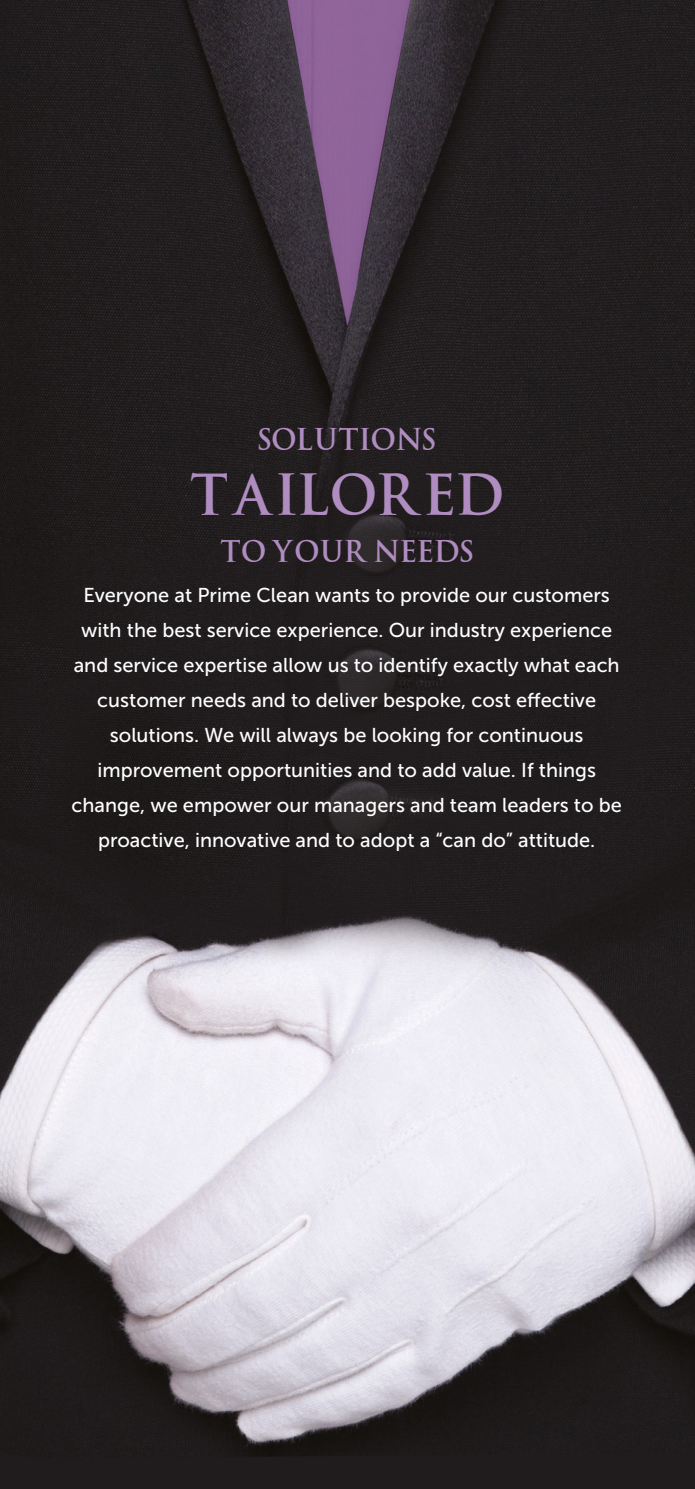
<style>
.page{position:relative;width:695px;height:1489px;background:#fff}
.page>*{position:absolute;margin:0;border:0;box-sizing:border-box;transform-origin:0 0}
.t1{font:42.5px "EPISODE I";letter-spacing:.08em;color:#b08dc0}
.t2{font:22.5px "EPISODE I";letter-spacing:.08em;color:#b08dc0}
.t3{font:20px/35px "Museo Sans 500";color:#fff;text-align:center}
</style>
<div class="page">
<img style="left:0;top:0;width:694px;height:1488px">
<p class="t2" style="left:258px;top:428px;width:178px">SOLUTIONS</p>
<h1 class="t1" style="left:191px;top:475px;width:313px">TAILORED</h1>
<p class="t2" style="left:221px;top:541px;width:253px">TO YOUR NEEDS</p>
<p class="t3" style="left:72px;top:577px;width:551px">Everyone at Prime Clean wants to provide our customers with the best service experience. Our industry experience and service expertise allow us to identify exactly what each customer needs and to deliver bespoke, cost effective solutions. We will always be looking for continuous improvement opportunities and to add value. If things change, we empower our managers and team leaders to be proactive, innovative and to adopt a “can do” attitude.</p>
</div>
